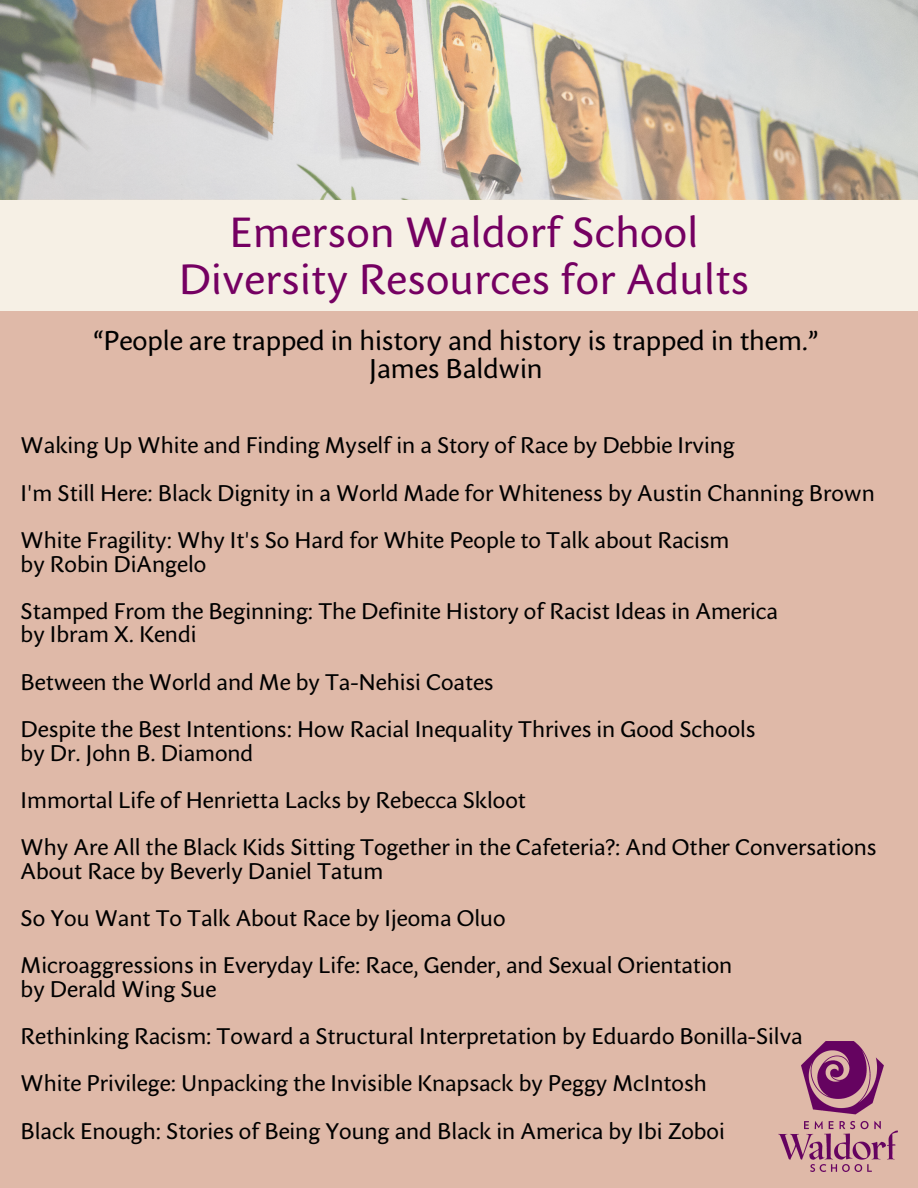
<style>
.page{position:relative;width:918px;height:1188px;background:#fff}
.page>*{position:absolute;margin:0;border:0;box-sizing:border-box;transform-origin:0 0}
.t1{font:42px/47.2px "Sharik Sans";letter-spacing:.01em;color:#750062;text-align:center}
.t2{font:27px/28.2px "Sharik Sans";color:#000;text-align:center}
.t3{font:22.5px/47.2px "Sharik Sans";color:#000}
</style>
<div class="page">
<div style="left:0;top:284px;width:918px;height:904px;background:#dfb9a8"></div>
<div style="left:0;top:199px;width:918px;height:112px;background:#f6f0e5"></div>
<img style="left:0;top:0;width:918px;height:199px">
<img style="left:778px;top:1042px;width:120px;height:129px">
<h1 class="t1" style="left:179px;top:208px;width:572px">Emerson Waldorf School<br>Diversity Resources for Adults</h1>
<p class="t2" style="left:93px;top:326px;width:727px">“People are trapped in history and history is trapped in them.”<br>James Baldwin</p>
<p class="t3" style="left:21px;top:422px;width:856px">Waking Up White and Finding Myself in a Story of Race by Debbie Irving<br>I'm Still Here: Black Dignity in a World Made for Whiteness by Austin Channing Brown<br>White Fragility: Why It's So Hard for White People to Talk about Racism</p>
<p class="t3" style="left:21px;top:540px;width:759px">by Robin DiAngelo<br>Stamped From the Beginning: The Definite History of Racist Ideas in America</p>
<p class="t3" style="left:21px;top:611px;width:736px">by Ibram X. Kendi<br>Between the World and Me by Ta-Nehisi Coates<br>Despite the Best Intentions: How Racial Inequality Thrives in Good Schools</p>
<p class="t3" style="left:21px;top:729px;width:858px">by Dr. John B. Diamond<br>Immortal Life of Henrietta Lacks by Rebecca Skloot<br>Why Are All the Black Kids Sitting Together in the Cafeteria?: And Other Conversations</p>
<p class="t3" style="left:21px;top:847px;width:713px">About Race by Beverly Daniel Tatum<br>So You Want To Talk About Race by Ijeoma Oluo<br>Microaggressions in Everyday Life: Race, Gender, and Sexual Orientation</p>
<p class="t3" style="left:21px;top:965px;width:784px">by Derald Wing Sue<br>Rethinking Racism: Toward a Structural Interpretation by Eduardo Bonilla-Silva White Privilege: Unpacking the Invisible Knapsack by Peggy McIntosh<br>Black Enough: Stories of Being Young and Black in America by Ibi Zoboi</p>
</div>
